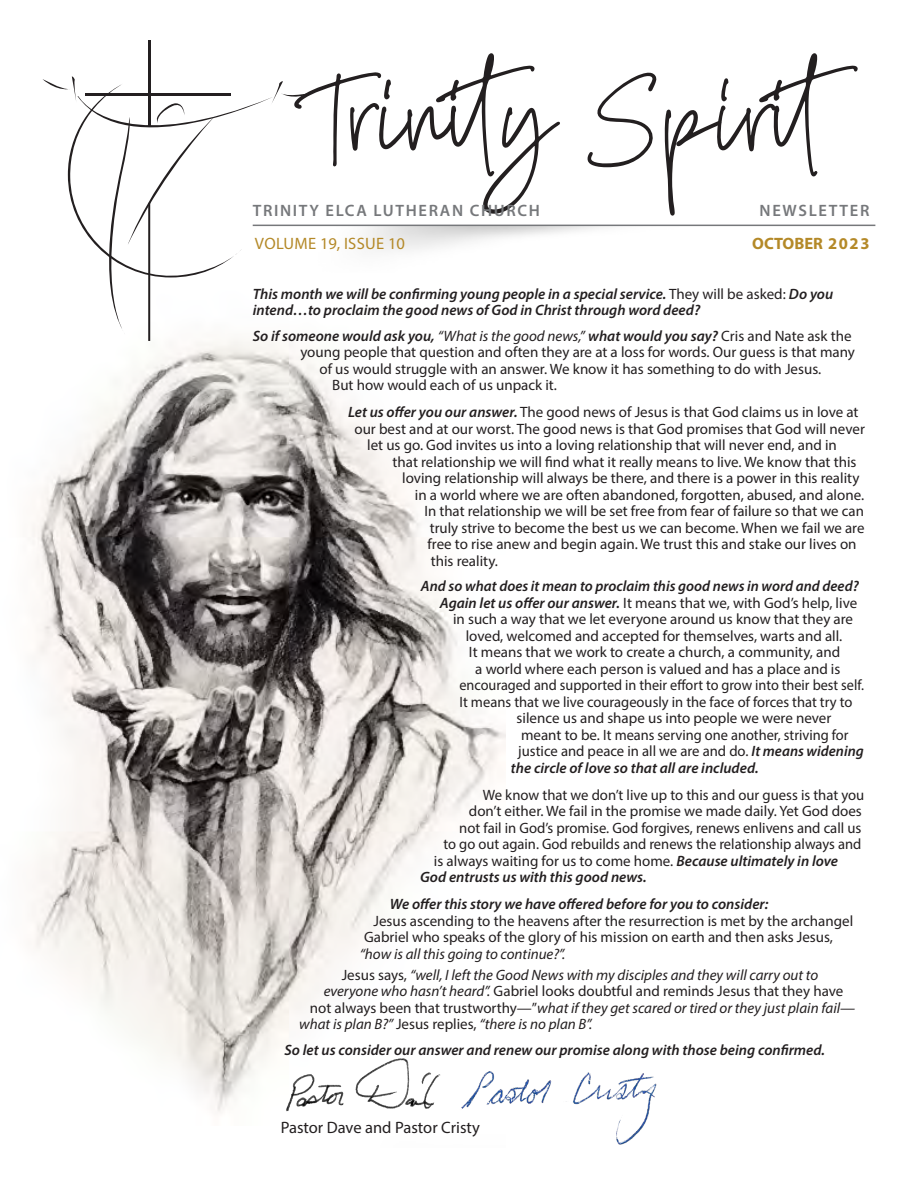
<style>
.page{position:relative;width:918px;height:1188px;background:#fff}
.page>*{position:absolute;margin:0;border:0;box-sizing:border-box;transform-origin:0 0}
.t1{font:94.05px "Alistonde";color:#231f20}
.t2{font:600 16.5px "Myriad Pro";letter-spacing:.1em;color:#76787b}
.t3{font:16.5px "Myriad Pro";color:#231f20}
.t4{font:16.5px "Myriad Pro";letter-spacing:.02em;color:#b48928}
.t5{font:700 16.5px "Myriad Pro";color:#b48928}
.t6{font:15px "Myriad Pro";color:#231f20}
.t7{font:italic 600 15px/16.5px "Myriad Pro";color:#231f20}
.t8{font:italic 15px "Myriad Pro";color:#231f20}
.t9{font:15px "Myriad Pro";color:#231f20;scale:.95 1}
.t10{font:15px "Myriad Pro";color:#231f20;scale:.96 1}
.s1{font-weight:400;font-style:normal}
.s2{font-weight:400}
.s3{font-weight:600;font-style:italic}
.s4{font-style:normal}
.s5{font-style:italic}
</style>
<div class="page">
<img style="left:32px;top:341px;width:473px;height:772px">
<hr style="left:148px;top:40px;width:2px;height:87px;background:#231f20">
<svg style="left:42px;top:76px;width:273px;height:265px"></svg>
<hr style="left:253px;top:225px;width:622px;height:1px;background:#76787b">
<img style="left:458px;top:1070px;width:199px;height:75px">
<img style="left:276px;top:1056px;width:169px;height:57px">
<p class="t1" style="left:292px;top:61px;width:581px">Trinity Spirit</p>
<p class="t2" style="left:253px;top:200px;width:289px">TRINITY ELCA LUTHERAN CHURCH</p>
<p class="t2" style="left:760px;top:200px;width:111px">NEWSLETTER</p>
<p class="t4" style="left:255px;top:234px;width:152px">VOLUME 19, ISSUE 10</p>
<p class="t5" style="left:752px;top:233px;width:119px">OCTOBER 2023</p>
<p class="t7" style="left:253px;top:285px;width:582px">This month we will be confirming young people in a special service. <span class="s1">They will be asked:</span> Do you intend…to proclaim the good news of God in Christ through word deed?</p>
<p class="t7" style="left:253px;top:327px;width:600px">So if someone would ask you, <span class="s2">“What is the good news,”</span> what would you say? <span class="s1">Cris and Nate ask the</span></p>
<p class="t6" style="left:300px;top:343px;width:556px">young people that question and often they are at a loss for words. Our guess is that many</p>
<p class="t6" style="left:319px;top:359px;width:503px">of us would struggle with an answer. We know it has something to do with Jesus.</p>
<p class="t6" style="left:332px;top:376px;width:226px">But how would each of us unpack it.</p>
<p class="t6" style="left:348px;top:403px;width:512px"><span class="s3">Let us offer you our answer.</span> The good news of Jesus is that God claims us in love at</p>
<p class="t6" style="left:354px;top:419px;width:512px">our best and at our worst. The good news is that God promises that God will never</p>
<p class="t6" style="left:367px;top:436px;width:471px">let us go. God invites us into a loving relationship that will never end, and in</p>
<p class="t6" style="left:393px;top:452px;width:465px">that relationship we will find what it really means to live. We know that this</p>
<p class="t6" style="left:402px;top:469px;width:459px">loving relationship will always be there, and there is a power in this reality</p>
<p class="t6" style="left:415px;top:485px;width:451px">in a world where we are often abandoned, forgotten, abused, and alone.</p>
<p class="t6" style="left:424px;top:502px;width:441px">In that relationship we will be set free from fear of failure so that we can</p>
<p class="t6" style="left:430px;top:518px;width:436px">truly strive to become the best us we can become. When we fail we are</p>
<p class="t6" style="left:428px;top:535px;width:430px">free to rise anew and begin again. We trust this and stake our lives on</p>
<p class="t6" style="left:431px;top:551px;width:69px">this reality.</p>
<p class="t7" style="left:421px;top:577px;width:439px">And so what does it mean to proclaim this good news in word and deed?</p>
<p class="t6" style="left:440px;top:593px;width:419px"><span class="s3">Again let us offer our answer.</span> It means that we, with God’s help, live</p>
<p class="t6" style="left:453px;top:610px;width:402px">in such a way that we let everyone around us know that they are</p>
<p class="t6" style="left:466px;top:626px;width:378px">loved, welcomed and accepted for themselves, warts and all.</p>
<p class="t6" style="left:469px;top:643px;width:373px">It means that we work to create a church, a community, and</p>
<p class="t6" style="left:475px;top:659px;width:367px">a world where each person is valued and has a place and is</p>
<p class="t9" style="left:459px;top:676px;width:427px">encouraged and supported in their effort to grow into their best self.</p>
<p class="t6" style="left:459px;top:692px;width:395px">It means that we live courageously in the face of forces that try to</p>
<p class="t6" style="left:517px;top:709px;width:316px">silence us and shape us into people we were never</p>
<p class="t6" style="left:521px;top:725px;width:329px">meant to be. It means serving one another, striving for</p>
<p class="t10" style="left:518px;top:742px;width:361px">justice and peace in all we are and do. <span class="s3">It means widening</span></p>
<p class="t7" style="left:511px;top:759px;width:249px">the circle of love so that all are included.</p>
<p class="t6" style="left:483px;top:785px;width:383px">We know that we don’t live up to this and our guess is that you</p>
<p class="t6" style="left:469px;top:802px;width:394px">don’t either. We fail in the promise we made daily. Yet God does</p>
<p class="t6" style="left:459px;top:818px;width:404px">not fail in God’s promise. God forgives, renews enlivens and call us</p>
<p class="t6" style="left:444px;top:835px;width:419px">to go out again. God rebuilds and renews the relationship always and</p>
<p class="t6" style="left:434px;top:851px;width:406px">is always waiting for us to come home. <span class="s3">Because ultimately in love</span></p>
<p class="t7" style="left:420px;top:868px;width:228px">God entrusts us with this good news.</p>
<p class="t7" style="left:390px;top:895px;width:380px">We offer this story we have offered before for you to consider:</p>
<p class="t6" style="left:374px;top:911px;width:481px">Jesus ascending to the heavens after the resurrection is met by the archangel</p>
<p class="t6" style="left:364px;top:928px;width:470px">Gabriel who speaks of the glory of his mission on earth and then asks Jesus,</p>
<p class="t8" style="left:360px;top:944px;width:207px">“how is all this going to continue?”.</p>
<p class="t8" style="left:342px;top:965px;width:478px"><span class="s4">Jesus says,</span> “well, I left the Good News with my disciples and they will carry out to</p>
<p class="t6" style="left:324px;top:982px;width:521px"><span class="s5">everyone who hasn’t heard”.</span> Gabriel looks doubtful and reminds Jesus that they have</p>
<p class="t8" style="left:310px;top:998px;width:547px"><span class="s4">not always been that trustworthy—”</span>what if they get scared or tired or they just plain fail—</p>
<p class="t8" style="left:299px;top:1015px;width:295px">what is plan B?” <span class="s4">Jesus replies,</span> “there is no plan B”.</p>
<p class="t7" style="left:285px;top:1041px;width:542px">So let us consider our answer and renew our promise along with those being confirmed.</p>
<p class="t3" style="left:281px;top:1117px;width:201px">Pastor Dave and Pastor Cristy</p>
</div>
